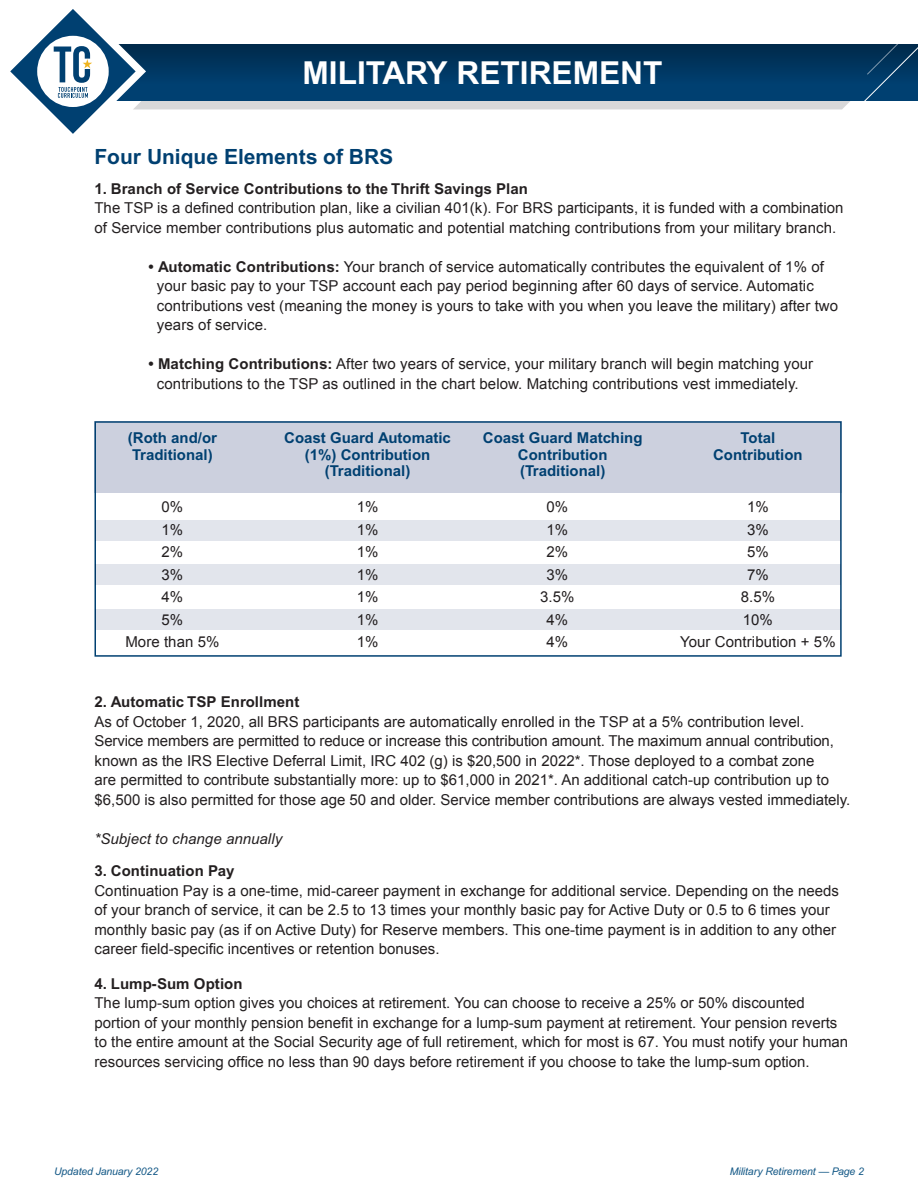
<style>
.page{position:relative;width:918px;height:1188px;background:#fff}
.page>*{position:absolute;margin:0;border:0;box-sizing:border-box;transform-origin:0 0}
.t1{font:700 31.65px "Arial";color:#fff}
.t2{font:700 21px "Arial";color:#004071}
.t3{font:15px/19.5px "Arial";color:#231f20}
.t4{font:700 15px/16.5px "Arial";color:#004071;text-align:center}
.t5{font:700 15px "Arial";letter-spacing:.005em;color:#231f20}
.t6{font:italic 15px "Arial";letter-spacing:.005em;color:#231f20}
.t7{font:italic 10.5px "Arial";letter-spacing:-.01em;color:#135886}
.s1{font-weight:700}
</style>
<div class="page">
<svg style="left:10px;top:9px;width:908px;height:125px"></svg>
<div style="left:94px;top:421px;width:748px;height:72px;background:#ccd0de"></div>
<div style="left:95px;top:421px;width:747px;height:236px;border:2px solid #004071"></div>
<div style="left:95px;top:520px;width:746px;height:21px;background:#e2e5ec"></div>
<div style="left:95px;top:564px;width:746px;height:21px;background:#e2e5ec"></div>
<div style="left:95px;top:609px;width:746px;height:20px;background:#e2e5ec"></div>
<p class="t1" style="left:303px;top:54px;width:361px">MILITARY RETIREMENT</p>
<p class="t2" style="left:94px;top:144px;width:300px">Four Unique Elements of BRS</p>
<p class="t5" style="left:94px;top:180px;width:435px">1. Branch of Service Contributions to the Thrift Savings Plan</p>
<p class="t3" style="left:94px;top:198px;width:750px">The TSP is a defined contribution plan, like a civilian 401(k). For BRS participants, it is funded with a combination</p>
<p class="t3" style="left:94px;top:218px;width:743px">of Service member contributions plus automatic and potential matching contributions from your military branch.</p>
<p class="t3" style="left:157px;top:257px;width:683px;text-indent:-8px"><span class="s1">• Automatic Contributions:</span> Your branch of service automatically contributes the equivalent of 1% of your basic pay to your TSP account each pay period beginning after 60 days of service. Automatic contributions vest (meaning the money is yours to take with you when you leave the military) after two years of service.</p>
<p class="t3" style="left:148px;top:354px;width:666px"><span class="s1">• Matching Contributions:</span> After two years of service, your military branch will begin matching your</p>
<p class="t3" style="left:157px;top:374px;width:643px">contributions to the TSP as outlined in the chart below. Matching contributions vest immediately.</p>
<p class="t4" style="left:128px;top:430px;width:91px;text-align:left">(Roth and/or<br>Traditional)</p>
<p class="t3" style="left:162px;top:497px;width:23px">0%</p>
<p class="t3" style="left:162px;top:520px;width:23px">1%</p>
<p class="t3" style="left:162px;top:542px;width:23px">2%</p>
<p class="t3" style="left:162px;top:565px;width:23px">3%</p>
<p class="t3" style="left:162px;top:587px;width:23px">4%</p>
<p class="t3" style="left:162px;top:610px;width:23px">5%</p>
<p class="t3" style="left:125px;top:632px;width:96px">More than 5%</p>
<p class="t4" style="left:284px;top:430px;width:168px">Coast Guard Automatic (1%) Contribution</p>
<p class="t4" style="left:325px;top:463px;width:87px">(Traditional)</p>
<p class="t3" style="left:357px;top:497px;width:23px">1%</p>
<p class="t3" style="left:357px;top:520px;width:23px">1%</p>
<p class="t3" style="left:357px;top:542px;width:23px">1%</p>
<p class="t3" style="left:357px;top:565px;width:23px">1%</p>
<p class="t3" style="left:357px;top:587px;width:23px">1%</p>
<p class="t3" style="left:357px;top:610px;width:23px">1%</p>
<p class="t3" style="left:357px;top:632px;width:23px">1%</p>
<p class="t4" style="left:483px;top:430px;width:161px">Coast Guard Matching<br>Contribution</p>
<p class="t4" style="left:520px;top:463px;width:87px">(Traditional)</p>
<p class="t3" style="left:546px;top:497px;width:23px">0%</p>
<p class="t3" style="left:546px;top:520px;width:23px">1%</p>
<p class="t3" style="left:546px;top:542px;width:23px">2%</p>
<p class="t3" style="left:546px;top:565px;width:23px">3%</p>
<p class="t3" style="left:540px;top:587px;width:36px">3.5%</p>
<p class="t3" style="left:546px;top:610px;width:23px">4%</p>
<p class="t3" style="left:546px;top:632px;width:23px">4%</p>
<p class="t4" style="left:713px;top:430px;width:91px">Total<br>Contribution</p>
<p class="t3" style="left:747px;top:497px;width:23px">1%</p>
<p class="t3" style="left:747px;top:520px;width:23px">3%</p>
<p class="t3" style="left:747px;top:542px;width:23px">5%</p>
<p class="t3" style="left:747px;top:565px;width:23px">7%</p>
<p class="t3" style="left:741px;top:587px;width:36px">8.5%</p>
<p class="t3" style="left:743px;top:610px;width:32px">10%</p>
<p class="t3" style="left:680px;top:632px;width:157px">Your Contribution + 5%</p>
<p class="t3" style="left:94px;top:692px;width:757px"><span class="s1">2. Automatic TSP Enrollment<br></span>As of October 1, 2020, all BRS participants are automatically enrolled in the TSP at a 5% contribution level.<br>Service members are permitted to reduce or increase this contribution amount. The maximum annual contribution, known as the IRS Elective Deferral Limit, IRC 402 (g) is $20,500 in 2022*. Those deployed to a combat zone<br>are permitted to contribute substantially more: up to $61,000 in 2021*. An additional catch-up contribution up to $6,500 is also permitted for those age 50 and older. Service member contributions are always vested immediately.</p>
<p class="t6" style="left:94px;top:830px;width:189px">*Subject to change annually</p>
<p class="t3" style="left:94px;top:861px;width:746px"><span class="s1">3. Continuation Pay<br></span>Continuation Pay is a one-time, mid-career payment in exchange for additional service. Depending on the needs</p>
<p class="t3" style="left:94px;top:900px;width:743px">of your branch of service, it can be 2.5 to 13 times your monthly basic pay for Active Duty or 0.5 to 6 times your monthly basic pay (as if on Active Duty) for Reserve members. This one-time payment is in addition to any other career field-specific incentives or retention bonuses.</p>
<p class="t5" style="left:94px;top:974px;width:150px">4. Lump-Sum Option</p>
<p class="t3" style="left:94px;top:993px;width:755px">The lump-sum option gives you choices at retirement. You can choose to receive a 25% or 50% discounted portion of your monthly pension benefit in exchange for a lump-sum payment at retirement. Your pension reverts to the entire amount at the Social Security age of full retirement, which for most is 67. You must notify your human</p>
<p class="t3" style="left:94px;top:1052px;width:717px">resources servicing office no less than 90 days before retirement if you choose to take the lump-sum option.</p>
<p class="t7" style="left:54px;top:1165px;width:106px">Updated January 2022</p>
<p class="t7" style="left:730px;top:1165px;width:136px">Military Retirement — Page 2</p>
</div>
